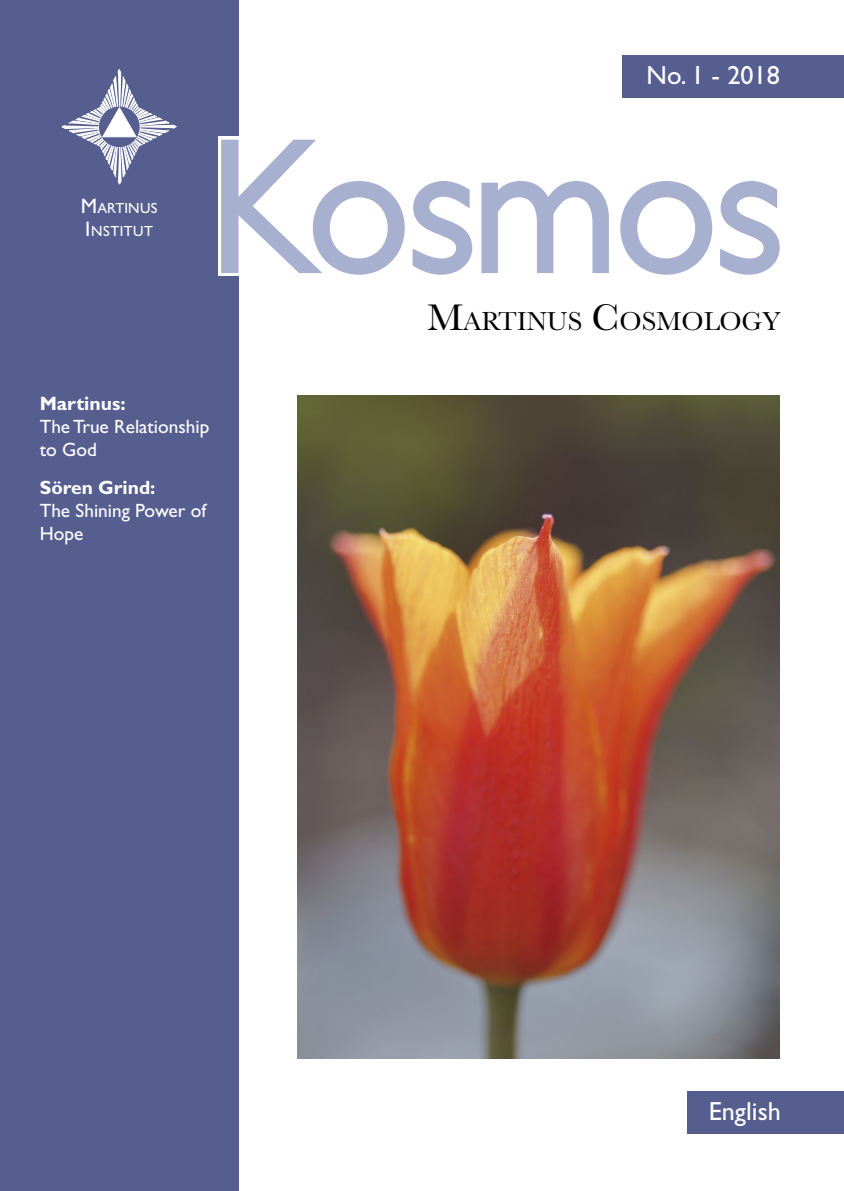
<style>
.page{position:relative;width:844px;height:1191px;background:#fff}
.page>*{position:absolute;margin:0;border:0;box-sizing:border-box;transform-origin:0 0}
.t1{font:300 184.28px "Gill Sans";color:#a8b0cf}
.t2{font:26.95px "Baskerville";color:#000}
.t3{font:26.25px "Gill Sans";color:#fff}
.t4{font:700 19.43px "Gill Sans";color:#fff}
.t5{font:19.25px/23.1px "Gill Sans";color:#fff}
.t6{font:700 19.25px "Gill Sans";color:#fff}
.t7{font:14.7px/22.8px "Gill Sans";letter-spacing:.02em;color:#fff}
.s1{font-size:21px}
.s2{font-size:38.5px}
</style>
<div class="page">
<div style="left:0;top:0;width:238px;height:1191px;background:#565e90"></div>
<svg style="left:61px;top:69px;width:116px;height:116px"></svg>
<svg style="left:218px;top:133px;width:562px;height:145px"></svg>
<div style="left:622px;top:56px;width:221px;height:42px;background:#565e90"></div>
<div style="left:687px;top:1091px;width:156px;height:42px;background:#565e90"></div>
<img style="left:298px;top:395px;width:481px;height:663px">
<p class="t7" style="left:81px;top:197px;width:78px"><span class="s1">M</span>ARTINUS<br><span class="s1">I</span> NSTITUT</p>
<h3 class="t3" style="left:646px;top:60px;width:135px">No. 1 - 2018</h3>
<h1 class="t1" style="left:211px;top:104px;width:572px">Kosmos</h1>
<h2 class="t2" style="left:427px;top:305px;width:355px"><span class="s2">M</span>ARTINUS <span class="s2">C</span>OSMOLOGY</h2>
<p class="t4" style="left:40px;top:392px;width:87px">Martinus:</p>
<p class="t5" style="left:40px;top:415px;width:171px">The True Relationship to God</p>
<p class="t6" style="left:40px;top:476px;width:117px">Sören Grind:</p>
<p class="t5" style="left:40px;top:499px;width:168px">The Shining Power of<br>Hope</p>
<h3 class="t3" style="left:708px;top:1096px;width:74px">English</h3>
</div>
